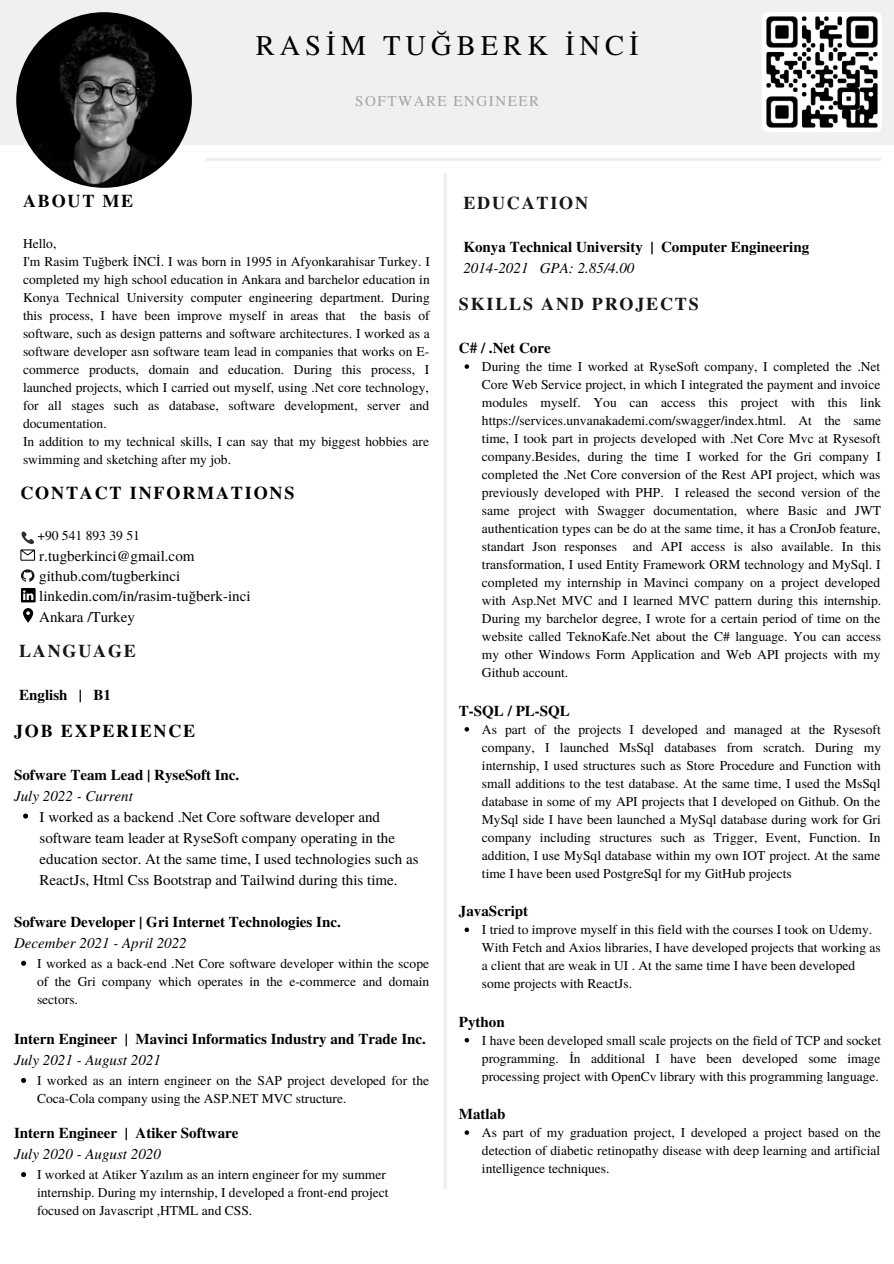
<style>
.page{position:relative;width:894px;height:1264px;background:#fff}
.page>*{position:absolute;margin:0;border:0;box-sizing:border-box;transform-origin:0 0}
.t1{font:28.5px "Te X Gyre Termes";letter-spacing:.175em;color:#000}
.t2{font:700 18.15px "Te X Gyre Termes";letter-spacing:.1em;color:#000}
.t3{font:700 18px "Te X Gyre Termes";letter-spacing:.1em;color:#161614}
.t4{font:700 18px "Te X Gyre Termes";letter-spacing:.1em;color:#000}
.t5{font:15px/20.4px "Te X Gyre Termes";color:#000}
.t6{font:700 15px "Te X Gyre Termes";color:#000}
.t7{font:italic 15px "Te X Gyre Termes";color:#000}
.t8{font:15px "Te X Gyre Termes";letter-spacing:.1em;color:#a4a4a4}
.t9{font:13.5px/18px "Te X Gyre Termes";color:#000;text-align:justify}
</style>
<div class="page">
<hr style="left:444px;top:173px;width:3px;height:1015px;background:#eff0f2">
<div style="left:0;top:0;width:893px;height:145px;background:#eff0f2"></div>
<img style="left:16px;top:12px;width:176px;height:176px;border-radius:50%">
<hr style="left:206px;top:158px;width:675px;height:3px;background:#eff0f2">
<img style="left:762px;top:12px;width:119px;height:120px">
<svg style="left:23px;top:608px;width:10px;height:14px"></svg>
<svg style="left:21px;top:569px;width:13px;height:12px"></svg>
<svg style="left:20px;top:531px;width:15px;height:29px"></svg>
<svg style="left:23px;top:813px;width:5px;height:5px"></svg>
<svg style="left:21px;top:960px;width:5px;height:5px"></svg>
<svg style="left:21px;top:1077px;width:5px;height:5px"></svg>
<svg style="left:21px;top:1172px;width:5px;height:4px"></svg>
<svg style="left:464px;top:364px;width:5px;height:5px"></svg>
<svg style="left:464px;top:727px;width:5px;height:4px"></svg>
<svg style="left:464px;top:927px;width:5px;height:5px"></svg>
<svg style="left:464px;top:1038px;width:5px;height:4px"></svg>
<svg style="left:464px;top:1130px;width:5px;height:4px"></svg>
<svg style="left:21px;top:588px;width:15px;height:14px"></svg>
<h3 class="t4" style="left:23px;top:187px;width:112px">ABOUT ME</h3>
<h1 class="t1" style="left:255px;top:25px;width:384px">RASİM TUĞBERK İNCİ</h1>
<p class="t8" style="left:355px;top:90px;width:185px">SOFTWARE ENGINEER</p>
<h3 class="t3" style="left:463px;top:189px;width:126px">EDUCATION</h3>
<p class="t9" style="left:23px;top:234px;width:408px;text-align:left">Hello,<br>I'm Rasim Tuğberk İNCİ. I was born in 1995 in Afyonkarahisar Turkey. I completed my high school education in Ankara and barchelor education in Konya Technical University computer engineering department. During this process, I have been improve myself in areas that the basis of software, such as design patterns and software architectures. I worked as a software developer asn software team lead in companies that works on E&shy;commerce products, domain and education. During this process, I launched projects, which I carried out myself, using .Net core technology, for all stages such as database, software development, server and documentation.<br>In addition to my technical skills, I can say that my biggest hobbies are swimming and sketching after my job.</p>
<h2 class="t2" style="left:20px;top:479px;width:275px">CONTACT INFORMATIONS</h2>
<p class="t9" style="left:37px;top:526px;width:104px">+90 541 893 39 51</p>
<p class="t5" style="left:39px;top:544px;width:213px">r.tugberkinci@gmail.com github.com/tugberkinci linkedin.com/in/rasim-tuğberk-inci<br>Ankara /Turkey</p>
<h3 class="t3" style="left:19px;top:637px;width:118px">LANGUAGE</h3>
<p class="t6" style="left:19px;top:683px;width:93px">English | B1</p>
<h3 class="t4" style="left:14px;top:717px;width:183px">JOB EXPERIENCE</h3>
<p class="t6" style="left:14px;top:762px;width:227px">Sofware Team Lead | RyseSoft Inc.</p>
<p class="t7" style="left:14px;top:784px;width:120px">July 2022 - Current</p>
<p class="t5" style="left:40px;top:805px;width:380px;line-height:21px">I worked as a backend .Net Core software developer and software team leader at RyseSoft company operating in the education sector. At the same time, I used technologies such as ReactJs, Html Css Bootstrap and Tailwind during this time.</p>
<p class="t6" style="left:14px;top:910px;width:328px">Sofware Developer | Gri Internet Technologies Inc.</p>
<p class="t7" style="left:14px;top:931px;width:174px">December 2021 - April 2022</p>
<p class="t9" style="left:37px;top:953px;width:393px">I worked as a back-end .Net Core software developer within the scope of the Gri company which operates in the e-commerce and domain sectors.</p>
<p class="t6" style="left:14px;top:1027px;width:413px">Intern Engineer | Mavinci Informatics Industry and Trade Inc.</p>
<p class="t7" style="left:14px;top:1048px;width:148px">July 2021 - August 2021</p>
<p class="t9" style="left:37px;top:1070px;width:393px">I worked as an intern engineer on the SAP project developed for the<br>Coca-Cola company using the ASP.NET MVC structure.</p>
<p class="t6" style="left:14px;top:1121px;width:226px">Intern Engineer | Atiker Software</p>
<p class="t7" style="left:14px;top:1142px;width:148px">July 2020 - August 2020</p>
<p class="t9" style="left:37px;top:1164px;width:353px;text-align:left">I worked at Atiker Yazılım as an intern engineer for my summer internship. During my internship, I developed a front-end project focused on Javascript ,HTML and CSS.</p>
<p class="t6" style="left:463px;top:235px;width:347px">Konya Technical University | Computer Engineering</p>
<p class="t7" style="left:463px;top:256px;width:172px">2014-2021 GPA: 2.85/4.00</p>
<h3 class="t3" style="left:459px;top:290px;width:241px">SKILLS AND PROJECTS</h3>
<p class="t6" style="left:459px;top:336px;width:93px">C# / .Net Core</p>
<p class="t9" style="left:482px;top:357px;width:400px">During the time I worked at RyseSoft company, I completed the .Net Core Web Service project, in which I integrated the payment and invoice modules myself. You can access this project with this link https://services.unvanakademi.com/swagger/index.html. At the same time, I took part in projects developed with .Net Core Mvc at Rysesoft company.Besides, during the time I worked for the Gri company I completed the .Net Core conversion of the Rest API project, which was previously developed with PHP. I released the second version of the same project with Swagger documentation, where Basic and JWT authentication types can be do at the same time, it has a CronJob feature, standart Json responses and API access is also available. In this transformation, I used Entity Framework ORM technology and MySql. I completed my internship in Mavinci company on a project developed with Asp.Net MVC and I learned MVC pattern during this internship.<br>During my barchelor degree, I wrote for a certain period of time on the website called TeknoKafe.Net about the C# language. You can access my other Windows Form Application and Web API projects with my Github account.</p>
<p class="t6" style="left:459px;top:699px;width:112px">T-SQL / PL-SQL</p>
<p class="t9" style="left:482px;top:719px;width:400px">As part of the projects I developed and managed at the Rysesoft company, I launched MsSql databases from scratch. During my internship, I used structures such as Store Procedure and Function with small additions to the test database. At the same time, I used the MsSql database in some of my API projects that I developed on Github. On the MySql side I have been launched a MySql database during work for Gri company including structures such as Trigger, Event, Function. In addition, I use MySql database within my own IOT project. At the same time I have been used PostgreSql for my GitHub projects</p>
<p class="t6" style="left:459px;top:899px;width:71px">JavaScript</p>
<p class="t9" style="left:482px;top:920px;width:400px;text-align:left">I tried to improve myself in this field with the courses I took on Udemy.<br>With Fetch and Axios libraries, I have developed projects that working as a client that are weak in UI . At the same time I have been developed some projects with ReactJs.</p>
<p class="t6" style="left:459px;top:1009px;width:47px">Python</p>
<p class="t9" style="left:482px;top:1030px;width:400px">I have been developed small scale projects on the field of TCP and socket programming. İn additional I have been developed some image processing project with OpenCv library with this programming language.</p>
<p class="t6" style="left:459px;top:1102px;width:48px">Matlab</p>
<p class="t9" style="left:482px;top:1122px;width:400px">As part of my graduation project, I developed a project based on the detection of diabetic retinopathy disease with deep learning and artificial intelligence techniques.</p>
</div>
